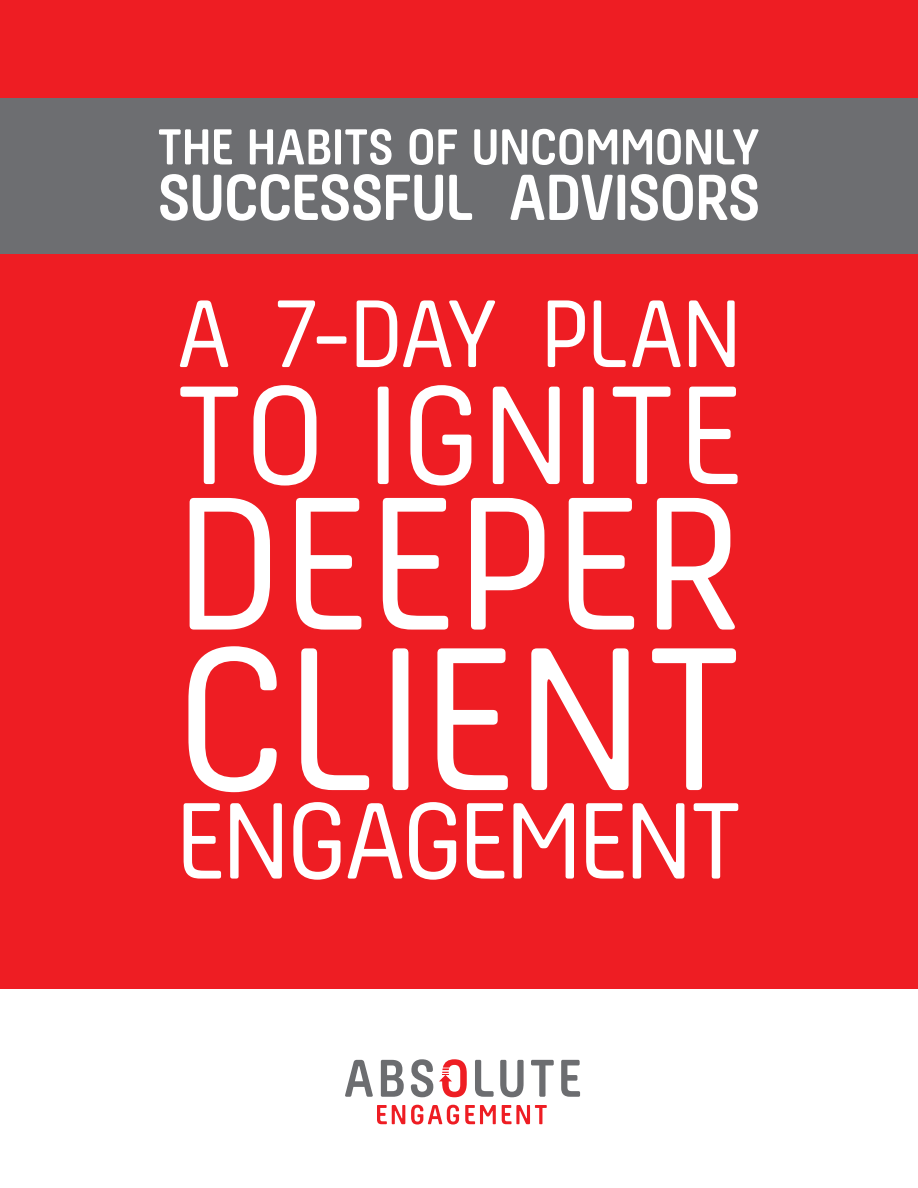
<style>
.page{position:relative;width:918px;height:1188px;background:#fff}
.page>*{position:absolute;margin:0;border:0;box-sizing:border-box;transform-origin:0 0}
.t1{font:211.5px "Hansom FY";letter-spacing:.02em;color:#fff}
.t2{font:196.5px "Hansom FY";letter-spacing:.025em;color:#fff}
.t3{font:145.5px "Hansom FY";letter-spacing:.03em;color:#fff}
.t4{font:112.5px "Hansom FY";letter-spacing:-.015em;color:#fff}
.t5{font:99.45px "Hansom FY";letter-spacing:.01em;color:#fff}
.t6{font:700 67.5px "Hansom FY";letter-spacing:-.005em;color:#fff}
.t7{font:700 52.5px "Hansom FY";letter-spacing:.005em;color:#fff}
</style>
<div class="page">
<div style="left:0;top:0;width:918px;height:988px;background:#ee1d23"></div>
<div style="left:0;top:98px;width:918px;height:155px;background:#6d6e71"></div>
<svg style="left:377px;top:1105px;width:28px;height:19px"></svg>
<svg style="left:411px;top:1105px;width:48px;height:20px"></svg>
<svg style="left:465px;top:1105px;width:31px;height:19px"></svg>
<svg style="left:502px;top:1105px;width:45px;height:19px"></svg>
<svg style="left:345px;top:1060px;width:28px;height:37px"></svg>
<svg style="left:381px;top:1060px;width:23px;height:37px"></svg>
<svg style="left:411px;top:1059px;width:22px;height:38px"></svg>
<svg style="left:475px;top:1060px;width:19px;height:37px"></svg>
<svg style="left:500px;top:1060px;width:24px;height:37px"></svg>
<svg style="left:531px;top:1060px;width:23px;height:37px"></svg>
<svg style="left:561px;top:1060px;width:19px;height:37px"></svg>
<svg style="left:439px;top:1059px;width:28px;height:38px"></svg>
<p class="t7" style="left:158px;top:117px;width:603px">THE HABITS OF UNCOMMONLY</p>
<p class="t6" style="left:158px;top:159px;width:603px">SUCCESSFUL ADVISORS</p>
<h3 class="t5" style="left:177px;top:277px;width:566px">A 7-DAY PLAN</h3>
<h3 class="t3" style="left:177px;top:352px;width:566px">TO IGNITE</h3>
<h2 class="t2" style="left:177px;top:451px;width:566px">DEEPER</h2>
<h1 class="t1" style="left:177px;top:598px;width:566px">CLIENT</h1>
<h3 class="t4" style="left:177px;top:776px;width:566px">ENGAGEMENT</h3>
</div>
